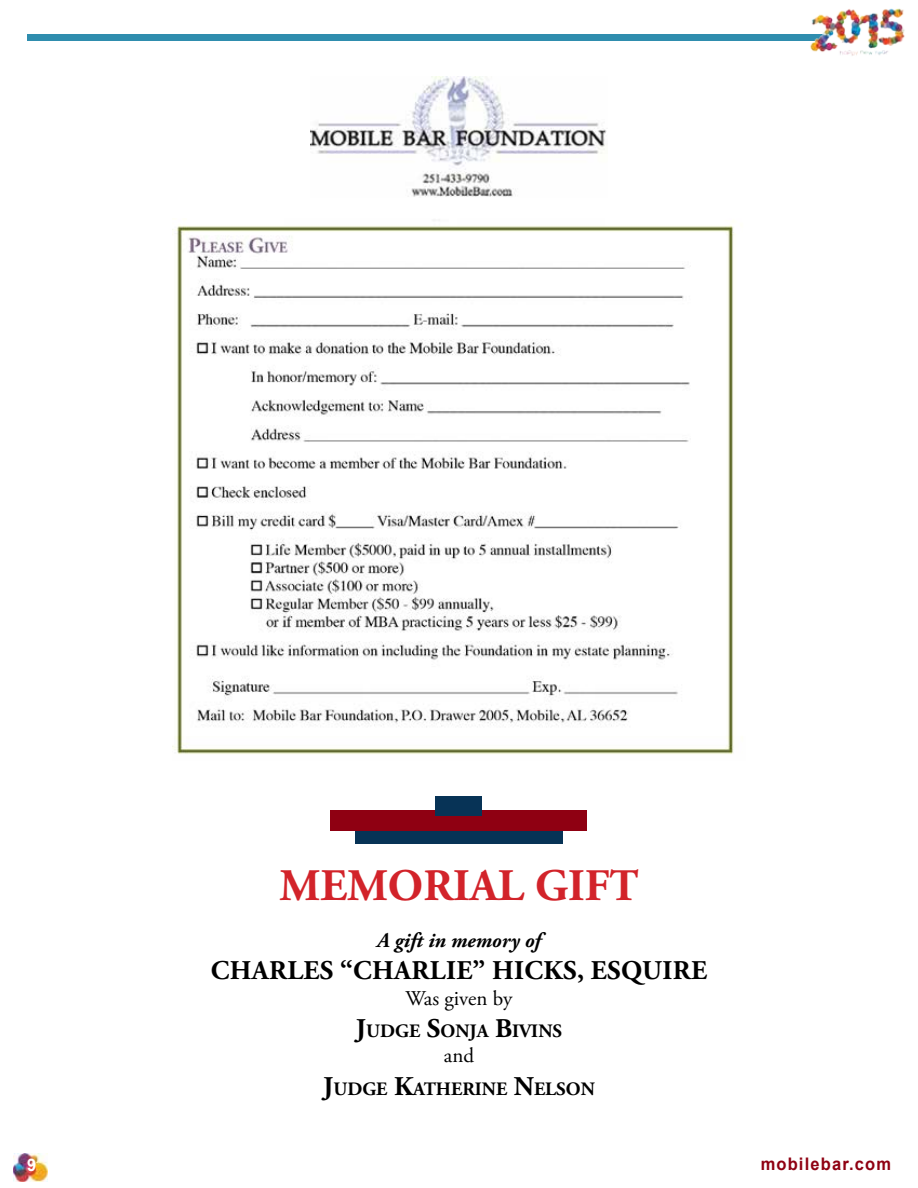
<style>
.page{position:relative;width:918px;height:1188px;background:#fff}
.page>*{position:absolute;margin:0;border:0;box-sizing:border-box;transform-origin:0 0}
.t1{font:700 45px "Adobe Garamond Pro";color:#d2232a}
.t2{font:700 27px "Adobe Garamond Pro";letter-spacing:.015em;color:#000}
.t3{font:italic 700 21px "Adobe Garamond Pro";color:#000}
.t4{font:21px "Adobe Garamond Pro";color:#000}
.t5{font:700 18.9px "Adobe Garamond Pro";color:#000}
.t6{font:700 17.4px "Arial";letter-spacing:.07em;color:#8f0012;scale:.95 1}
.t7{font:700 17.4px "Arial";color:#fff;scale:.95 1}
.s1{font-size:27px}
</style>
<div class="page">
<div style="left:27px;top:34px;width:797px;height:6px;background:#2f8dae"></div>
<img style="left:803px;top:8px;width:102px;height:48px">
<img style="left:14px;top:1153px;width:33px;height:28px">
<img style="left:310px;top:76px;width:297px;height:121px">
<img style="left:173px;top:225px;width:561px;height:529px">
<div style="left:355px;top:823px;width:208px;height:20px;background:#073356"></div>
<div style="left:331px;top:810px;width:256px;height:20px;background:#8f0012"></div>
<div style="left:436px;top:796px;width:46px;height:20px;background:#073356"></div>
<h1 class="t1" style="left:279px;top:860px;width:32px">MEMORIAL</h1>
<h1 class="t1" style="left:535px;top:860px;width:104px">GIFT</h1>
<p class="t3" style="left:377px;top:928px;width:165px">A gift in memory of</p>
<h2 class="t2" style="left:211px;top:955px;width:19px">CHARLES</h2>
<h2 class="t2" style="left:340px;top:955px;width:170px">“CHARLIE” HICKS</h2>
<h2 class="t2" style="left:577px;top:955px;width:132px">, ESQUIRE</h2>
<p class="t4" style="left:406px;top:985px;width:108px">Was given by</p>
<p class="t5" style="left:356px;top:1020px;width:208px"><span class="s1">J</span>UDGE <span class="s1">S</span>ONJA <span class="s1">B</span>IVINS</p>
<p class="t4" style="left:444px;top:1043px;width:32px">and</p>
<p class="t5" style="left:323px;top:1078px;width:273px"><span class="s1">J</span>UDGE <span class="s1">K</span>ATHERINE <span class="s1">N</span>ELSON</p>
<p class="t7" style="left:27px;top:1152px;width:11px">9</p>
<p class="t6" style="left:761px;top:1152px;width:139px">mobilebar.com</p>
</div>
